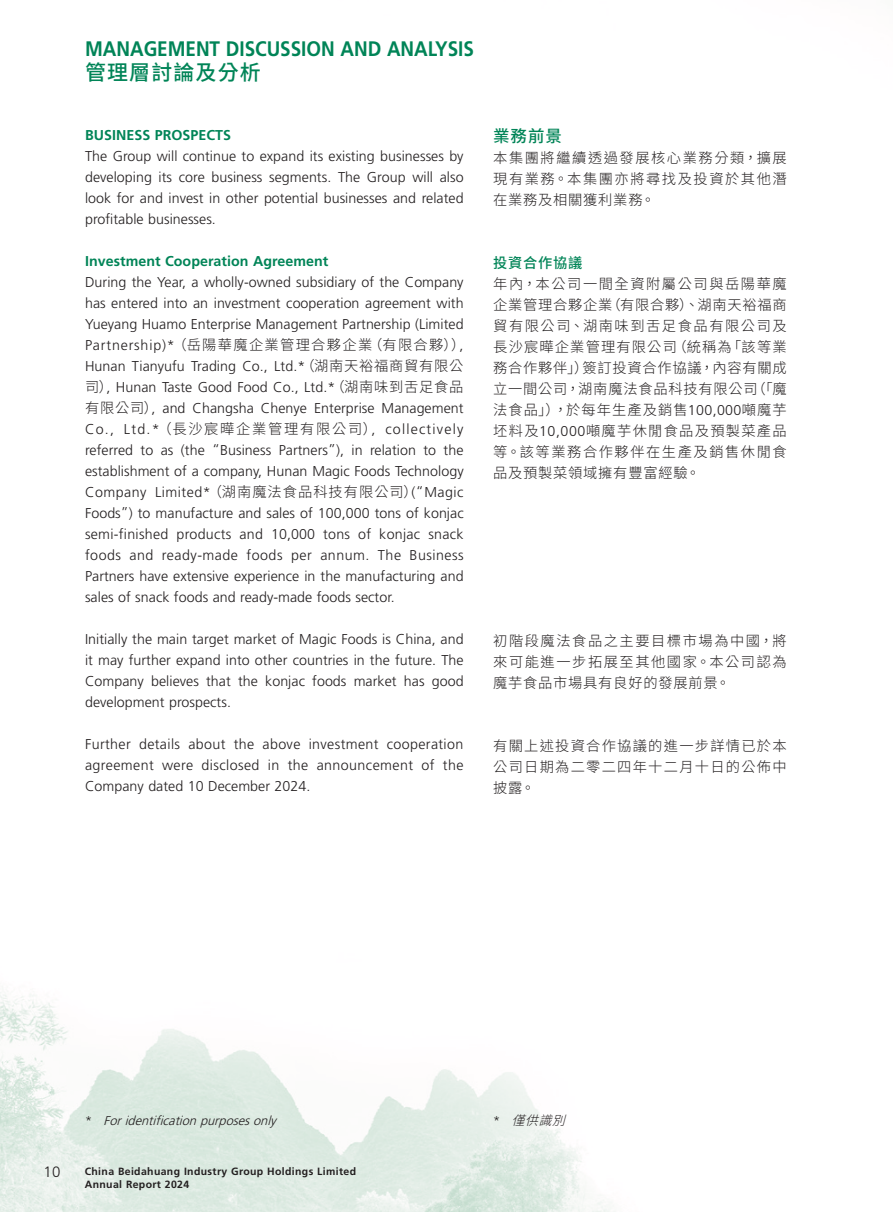
<style>
.page{position:relative;width:893px;height:1212px;background:#fff}
.page>*{position:absolute;margin:0;border:0;box-sizing:border-box;transform-origin:0 0}
.t1{font:700 21px "Frutiger LT Std";color:#008457;scale:.9 1}
.t2{font:500 21px "Source Han Sans TC";letter-spacing:.055em;color:#008457}
.C_Heading_1{font:500 16.5px "Source Han Sans TC";color:#008457}
.t3{font:300 15px "Frutiger LT Std";color:#231f20}
.Body_Text{font:300 14.25px/21px "Frutiger LT Std";letter-spacing:.005em;color:#231f20;text-align:justify}
.C_Body_Text{font:300 14.25px/21px "Source Han Sans TC";letter-spacing:.09em;color:#231f20;text-align:justify}
.Heading_2{font:700 14.25px "Frutiger LT Std";letter-spacing:.005em;color:#008457}
.Heading_1{font:700 14.25px "Frutiger LT Std";letter-spacing:.005em;color:#008457}
.C_Heading_2{font:500 14.25px "Source Han Sans TC";letter-spacing:.055em;color:#008457}
.Notes{font:italic 300 12.75px "Frutiger LT Std";color:#231f20}
.C_Notes{font:italic 300 12.75px "Source Han Sans TC";color:#231f20}
.t4{font:700 10.5px/12.8px "Frutiger LT Std";letter-spacing:.035em;color:#231f20}
.s1{font-family:"Source Han Sans TC"}
.s2{font-family:"Frutiger LT Std"}
.s3{font-style:normal}
.s4{font-family:"Frutiger LT Std";font-style:normal}
</style>
<div class="page">
<img style="left:0;top:992px;width:609px;height:220px">
<h1 class="t1" style="left:85px;top:36px;width:434px">MANAGEMENT DISCUSSION AND ANALYSIS</h1>
<h1 class="t2" style="left:85px;top:60px;width:177px">管理層討論及分析</h1>
<p class="Heading_1" style="left:85px;top:127px;width:148px">BUSINESS PROSPECTS</p>
<p class="Body_Text" style="left:85px;top:146px;width:380px">The Group will continue to expand its existing businesses by developing its core business segments. The Group will also look for and invest in other potential businesses and related profitable businesses.</p>
<p class="Heading_2" style="left:85px;top:253px;width:245px">Investment Cooperation Agreement</p>
<p class="Body_Text" style="left:85px;top:272px;width:382px;text-align:left">During the Year, a wholly-owned subsidiary of the Company has entered into an investment cooperation agreement with Yueyang Huamo Enterprise Management Partnership (Limited Partnership)*<span class="s1">（岳陽華魔企業管理合夥企業（有限合夥））</span>, Hunan Tianyufu Trading Co., Ltd.*<span class="s1">（湖南天裕福商貿有限公司）</span>, Hunan Taste Good Food Co., Ltd.*<span class="s1">（湖南味到舌足食品有限公司）</span>, and Changsha Chenye Enterprise Management Co., Ltd.*<span class="s1">（長沙宸曄企業管理有限公司）</span>, collectively referred to as (the “Business Partners”), in relation to the establishment of a company, Hunan Magic Foods Technology Company Limited*<span class="s1">（湖南魔法食品科技有限公司）</span>(“Magic Foods”) to manufacture and sales of 100,000 tons of konjac semi-finished products and 10,000 tons of konjac snack foods and ready-made foods per annum. The Business Partners have extensive experience in the manufacturing and sales of snack foods and ready-made foods sector.</p>
<p class="Body_Text" style="left:85px;top:629px;width:380px">Initially the main target market of Magic Foods is China, and it may further expand into other countries in the future. The Company believes that the konjac foods market has good development prospects.</p>
<p class="Body_Text" style="left:85px;top:734px;width:380px">Further details about the above investment cooperation agreement were disclosed in the announcement of the Company dated 10 December 2024.</p>
<p class="C_Heading_1" style="left:493px;top:127px;width:70px">業務前景</p>
<p class="C_Body_Text" style="left:493px;top:148px;width:295px">本集團將繼續透過發展核心業務分類，擴展現有業務。本集團亦將尋找及投資於其他潛在業務及相關獲利業務。</p>
<p class="C_Heading_2" style="left:493px;top:255px;width:91px">投資合作協議</p>
<p class="C_Body_Text" style="left:493px;top:274px;width:295px">年內，本公司一間全資附屬公司與岳陽華魔企業管理合夥企業（有限合夥）、湖南天裕福商貿有限公司、湖南味到舌足食品有限公司及長沙宸曄企業管理有限公司（統稱為「該等業務合作夥伴」）簽訂投資合作協議，內容有關成立一間公司，湖南魔法食品科技有限公司（「魔法食品」），於每年生產及銷售<span class="s2">100,000</span>噸魔芋坯料及<span class="s2">10,000</span>噸魔芋休閒食品及預製菜產品等。該等業務合作夥伴在生產及銷售休閒食品及預製菜領域擁有豐富經驗。</p>
<p class="C_Body_Text" style="left:493px;top:631px;width:295px">初階段魔法食品之主要目標市場為中國，將來可能進一步拓展至其他國家。本公司認為魔芋食品市場具有良好的發展前景。</p>
<p class="C_Body_Text" style="left:493px;top:736px;width:295px">有關上述投資合作協議的進一步詳情已於本公司日期為二零二四年十二月十日的公佈中披露。</p>
<p class="Notes" style="left:85px;top:1114px;width:196px"><span class="s3">*</span> Foridentificationpurposesonly</p>
<p class="t3" style="left:44px;top:1164px;width:18px">10</p>
<p class="t4" style="left:85px;top:1165px;width:273px">China Beidahuang Industry Group Holdings Limited<br>Annual Report 2024</p>
<p class="C_Notes" style="left:493px;top:1113px;width:83px"><span class="s4">*</span> 僅供識別</p>
</div>
